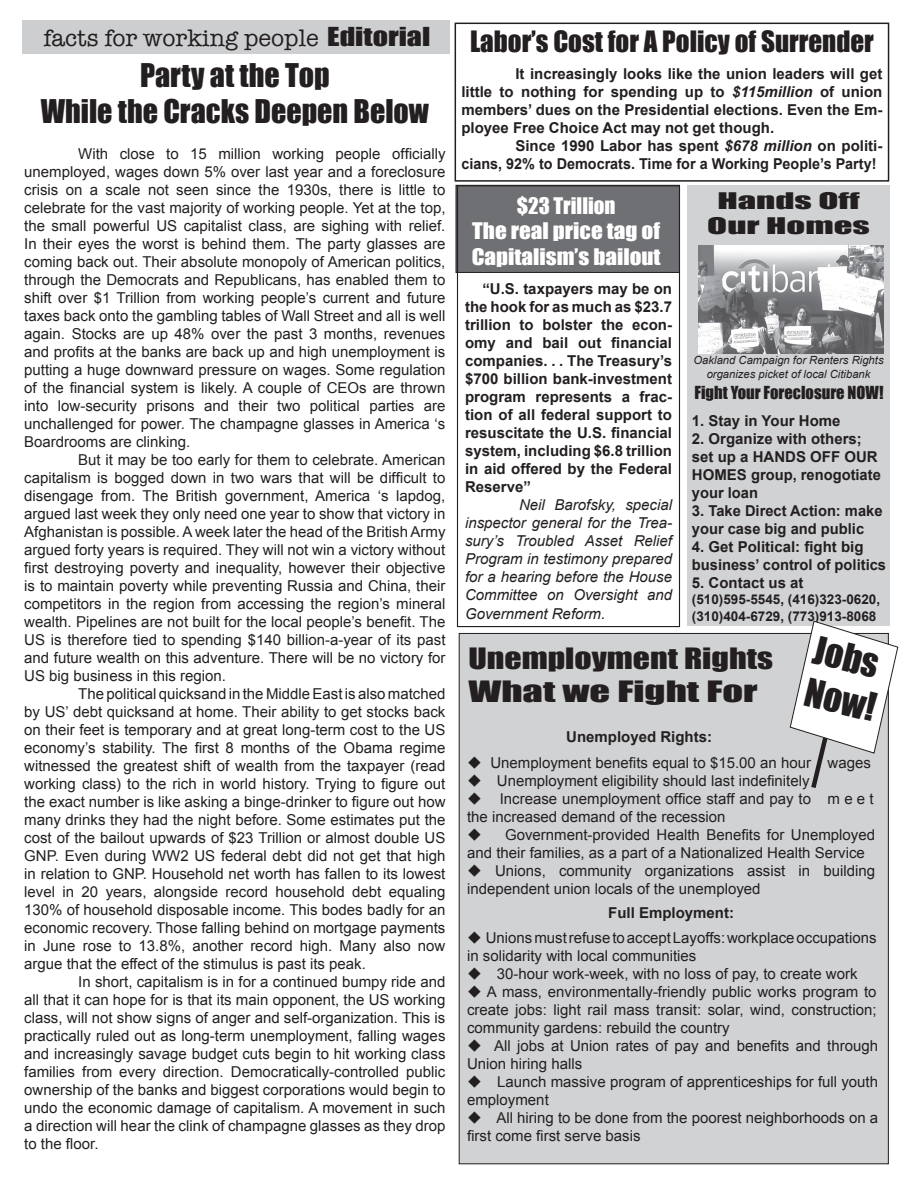
<style>
.page{position:relative;width:918px;height:1188px;background:#fff}
.page>*{position:absolute;margin:0;border:0;box-sizing:border-box;transform-origin:0 0}
.t1{font:36px/43.2px "Impact";color:#231f20}
.t2{font:30px/36px "Impact";color:#231f20;text-align:center}
.t3{font:27px/32.4px "Impact";color:#231f20;scale:1.25 1}
.t4{font:27px "Impact";color:#231f20}
.t5{font:24px "American Typewriter";color:#231f20}
.t6{font:21px/25.2px "Impact";color:#fff;text-align:center}
.t7{font:21px/25.2px "Impact";color:#231f20;text-align:center;scale:1.75 1}
.t8{font:16.5px "Impact";color:#231f20}
.t9{font:15px/18px "Arial";color:#231f20}
.t10{font:700 15px/18px "Arial";color:#231f20}
.t11{font:italic 15px/18.1px "Arial";color:#231f20;text-align:justify}
.t12{font:700 13.5px/16.2px "Arial";color:#231f20}
.t13{font:italic 11.25px/13.5px "Arial";color:#231f20;text-align:center}
.s1{font-family:"Impact"}
.s2{font-style:italic}
.s3{font-size:15.75px}
</style>
<div class="page">
<div style="left:455px;top:23px;width:434px;height:159px;border:2px solid #231f20"></div>
<div style="left:22px;top:21px;width:428px;height:33px;background:#cdced0"></div>
<div style="left:459px;top:633px;width:429px;height:531px;background:#d1d2d4"></div>
<div style="left:687px;top:185px;width:202px;height:441px;background:#d1d2d4"></div>
<img style="left:698px;top:246px;width:185px;height:108px">
<svg style="left:785px;top:621px;width:114px;height:172px"></svg>
<div style="left:456px;top:185px;width:224px;height:87px;background:#6f7073"></div>
<div style="left:456px;top:185px;width:224px;height:87px;border:1px solid #231f20"></div>
<div style="left:457px;top:185px;width:223px;height:442px;border:1px solid #231f20"></div>
<h3 class="t5" style="left:43px;top:24px;width:388px">facts for working people <span class="s1">Editorial</span></h3>
<h2 class="t2" style="left:41px;top:57px;width:390px">Party at the Top<br>While the Cracks Deepen Below</h2>
<p class="t9" style="left:24px;top:144px;width:423px;text-align:justify;text-indent:54px">With close to 15 million working people officially unemployed, wages down 5% over last year and a foreclosure crisis on a scale not seen since the 1930s, there is little to celebrate for the vast majority of working people. Yet at the top, the small powerful US capitalist class, are sighing with relief.<br>In their eyes the worst is behind them. The party glasses are coming back out. Their absolute monopoly of American politics, through the Democrats and Republicans, has enabled them to shift over $1 Trillion from working people’s current and future taxes back onto the gambling tables of Wall Street and all is well again. Stocks are up 48% over the past 3 months, revenues and profits at the banks are back up and high unemployment is putting a huge downward pressure on wages. Some regulation of the financial system is likely. A couple of CEOs are thrown into low-security prisons and their two political parties are unchallenged for power. The champagne glasses in America ‘s Boardrooms are clinking.</p>
<p class="t9" style="left:24px;top:450px;width:423px;text-align:justify;text-indent:54px">But it may be too early for them to celebrate. American capitalism is bogged down in two wars that will be difficult to disengage from. The British government, America ‘s lapdog, argued last week they only need one year to show that victory in Afghanistan is possible. A week later the head of the British Army argued forty years is required. They will not win a victory without first destroying poverty and inequality, however their objective is to maintain poverty while preventing Russia and China, their competitors in the region from accessing the region’s mineral wealth. Pipelines are not built for the local people’s benefit. The US is therefore tied to spending $140 billion-a-year of its past and future wealth on this adventure. There will be no victory for US big business in this region.</p>
<p class="t9" style="left:24px;top:684px;width:423px;text-align:justify;text-indent:54px">The political quicksand in the Middle East is also matched by US’ debt quicksand at home. Their ability to get stocks back on their feet is temporary and at great long-term cost to the US economy’s stability. The first 8 months of the Obama regime witnessed the greatest shift of wealth from the taxpayer (read working class) to the rich in world history. Trying to figure out the exact number is like asking a binge-drinker to figure out how many drinks they had the night before. Some estimates put the cost of the bailout upwards of $23 Trillion or almost double US GNP. Even during WW2 US federal debt did not get that high in relation to GNP. Household net worth has fallen to its lowest level in 20 years, alongside record household debt equaling 130% of household disposable income. This bodes badly for an economic recovery. Those falling behind on mortgage payments in June rose to 13.8%, another record high. Many also now argue that the effect of the stimulus is past its peak.</p>
<p class="t9" style="left:24px;top:972px;width:423px;text-align:justify;text-indent:54px">In short, capitalism is in for a continued bumpy ride and all that it can hope for is that its main opponent, the US working class, will not show signs of anger and self-organization. This is practically ruled out as long-term unemployment, falling wages and increasingly savage budget cuts begin to hit working class families from every direction. Democratically-controlled public ownership of the banks and biggest corporations would begin to undo the economic damage of capitalism. A movement in such a direction will hear the clink of champagne glasses as they drop to the floor.</p>
<h3 class="t4" style="left:470px;top:25px;width:405px">Labor’s Cost for A Policy of Surrender</h3>
<p class="t10" style="left:461px;top:65px;width:422px;text-align:justify;text-indent:54px">It increasingly looks like the union leaders will get little to nothing for spending up to <span class="s2">$115million</span> of union members’ dues on the Presidential elections. Even the Em&shy;ployee Free Choice Act may not get though.</p>
<p class="t10" style="left:461px;top:137px;width:422px;text-indent:54px">Since 1990 Labor has spent <span class="s2">$678 million</span> on politi&shy;cians, 92% to Democrats. Time for a Working People’s Party!</p>
<h3 class="t6" style="left:472px;top:193px;width:190px">$23 Trillion<br>The real price tag of<br>Capitalism’s bailout</h3>
<p class="t10" style="left:465px;top:280px;width:209px;text-align:justify;text-indent:17px">“U.S. taxpayers may be on the hook for as much as $23.7 trillion to bolster the econ&shy;omy and bail out financial companies. . . The Treasury’s $700 billion bank-investment program represents a frac&shy;tion of all federal support to resuscitate the U.S. financial system, including $6.8 trillion in aid offered by the Federal Reserve”</p>
<p class="t11" style="left:465px;top:496px;width:209px;text-indent:54px">Neil Barofsky, special inspector general for the Trea&shy;sury’s Troubled Asset Relief Program in testimony prepared for a hearing before the House Committee on Oversight and Government Reform<span class="s3">.</span></p>
<h3 class="t7" style="left:707px;top:188px;width:94px">Hands Off<br>Our Homes</h3>
<p class="t13" style="left:694px;top:353px;width:192px">Oakland Campaign for Renters Rights organizes picket of local Citibank</p>
<p class="t8" style="left:694px;top:382px;width:191px">Fight Your Foreclosure NOW!</p>
<p class="t10" style="left:692px;top:412px;width:150px">1. Stay in Your Home</p>
<p class="t10" style="left:692px;top:430px;width:191px">2. Organize with others; set up a HANDS OFF OUR<br>HOMES group, renogotiate your loan</p>
<p class="t10" style="left:692px;top:502px;width:192px">3. Take Direct Action: make your case big and public</p>
<p class="t10" style="left:692px;top:538px;width:196px">4. Get Political: fight big business’ control of politics</p>
<p class="t10" style="left:692px;top:574px;width:113px">5. Contact us at</p>
<p class="t12" style="left:692px;top:591px;width:190px">(510)595-5545, (416)323-0620, (310)404-6729, (773)913-8068</p>
<h3 class="t3" style="left:468px;top:642px;width:245px">Unemployment Rights<br>What we Fight For</h3>
<h1 class="t1" style="left:820px;top:628px;width:75px;rotate:14deg">Jobs<br>Now!</h1>
<p class="t10" style="left:566px;top:728px;width:147px">Unemployed Rights:</p>
<p class="t9" style="left:467px;top:753px;width:405px">◆ Unemployment benefits equal to $15.00 an hour wages</p>
<p class="t9" style="left:467px;top:771px;width:344px">◆ Unemployment eligibility should last indefinitely</p>
<p class="t9" style="left:467px;top:789px;width:408px">◆ Increase unemployment office staff and pay to m e e t the increased demand of the recession</p>
<p class="t9" style="left:467px;top:825px;width:409px">◆ Government-provided Health Benefits for Unemployed and their families, as a part of a Nationalized Health Service</p>
<p class="t9" style="left:467px;top:861px;width:409px">◆ Unions, community organizations assist in building independent union locals of the unemployed</p>
<p class="t10" style="left:608px;top:903px;width:127px">Full Employment:</p>
<p class="t9" style="left:467px;top:929px;width:411px">◆ Unions must refuse to accept Layoffs: workplace occupations in solidarity with local communities</p>
<p class="t9" style="left:467px;top:965px;width:392px">◆ 30-hour work-week, with no loss of pay, to create work</p>
<p class="t9" style="left:467px;top:983px;width:411px;text-align:justify">◆ A mass, environmentally-friendly public works program to create jobs: light rail mass transit: solar, wind, construction; community gardens: rebuild the country</p>
<p class="t9" style="left:467px;top:1037px;width:412px">◆ All jobs at Union rates of pay and benefits and through<br>Union hiring halls</p>
<p class="t9" style="left:467px;top:1073px;width:412px">◆ Launch massive program of apprenticeships for full youth employment</p>
<p class="t9" style="left:467px;top:1109px;width:412px">◆ All hiring to be done from the poorest neighborhoods on a first come first serve basis</p>
</div>
